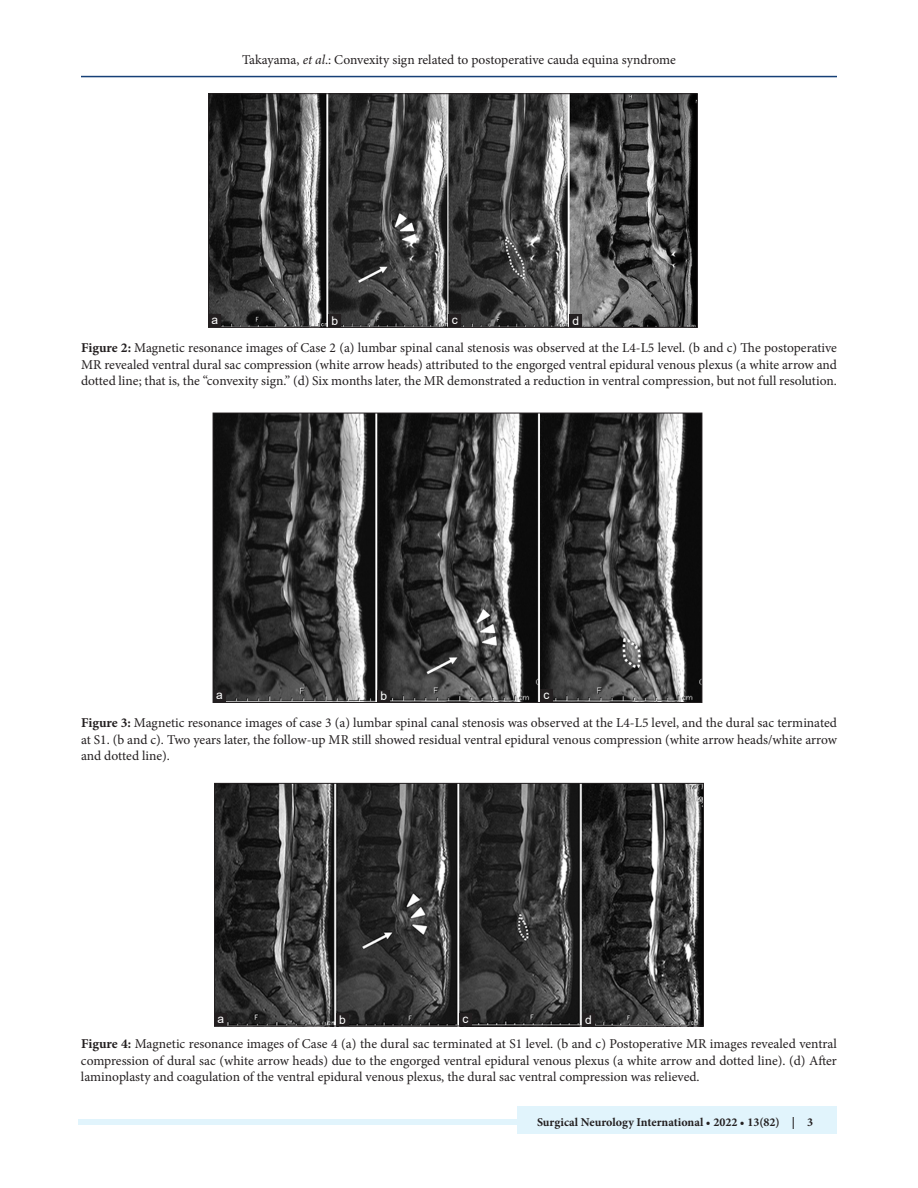
<style>
.page{position:relative;width:918px;height:1188px;background:#fff}
.page>*{position:absolute;margin:0;border:0;box-sizing:border-box;transform-origin:0 0}
.FGC{font:13.5px/16.5px "Minion Pro";letter-spacing:-.005em;color:#231f20;text-align:justify}
.t1{font:700 12px "Minion Pro";color:#231f20}
.LABEL{font:12px "Arial";color:#fff}
.s1{font-style:italic}
.s2{font-weight:700}
</style>
<div class="page">
<hr style="left:81px;top:76px;width:756px;height:1px;background:#164077">
<div style="left:78px;top:1119px;width:756px;height:6px;background:#e1f4fc"></div>
<div style="left:518px;top:1106px;width:319px;height:28px;background:#e1f4fc"></div>
<img style="left:216px;top:785px;width:486px;height:239px">
<div style="left:214px;top:783px;width:490px;height:243px;border:1px solid #231f20"></div>
<div style="left:582px;top:1013px;width:13px;height:13px;background:#231f20"></div>
<div style="left:459px;top:1013px;width:13px;height:13px;background:#231f20"></div>
<div style="left:336px;top:1013px;width:13px;height:13px;background:#231f20"></div>
<div style="left:215px;top:1013px;width:12px;height:13px;background:#231f20"></div>
<img style="left:210px;top:96px;width:486px;height:230px">
<div style="left:208px;top:94px;width:490px;height:234px;border:1px solid #231f20"></div>
<div style="left:570px;top:314px;width:12px;height:13px;background:#231f20"></div>
<div style="left:448px;top:314px;width:13px;height:13px;background:#231f20"></div>
<div style="left:329px;top:315px;width:12px;height:12px;background:#231f20"></div>
<div style="left:209px;top:315px;width:12px;height:12px;background:#231f20"></div>
<img style="left:215px;top:415px;width:485px;height:286px">
<div style="left:213px;top:413px;width:489px;height:290px;border:1px solid #231f20"></div>
<div style="left:540px;top:690px;width:13px;height:12px;background:#231f20"></div>
<div style="left:377px;top:690px;width:13px;height:12px;background:#231f20"></div>
<div style="left:213px;top:690px;width:13px;height:13px;background:#231f20"></div>
<p class="FGC" style="left:242px;top:51px;width:435px">Takayama, <span class="s1">et al</span>.: Convexity sign related to postoperative cauda equina syndrome</p>
<p class="LABEL" style="left:212px;top:312px;width:8px">a</p>
<p class="LABEL" style="left:332px;top:313px;width:8px">b</p>
<p class="LABEL" style="left:452px;top:312px;width:7px">c</p>
<p class="LABEL" style="left:573px;top:313px;width:8px">d</p>
<p class="FGC" style="left:81px;top:340px;width:758px"><span class="s2">Figure 2:</span> Magnetic resonance images of Case 2 (a) lumbar spinal canal stenosis was observed at the L4-L5 level. (b and c) The postoperative MR revealed ventral dural sac compression (white arrow heads) attributed to the engorged ventral epidural venous plexus (a white arrow and dotted line; that is, the “convexity sign.” (d) Six months later, the MR demonstrated a reduction in ventral compression, but not full resolution.</p>
<p class="LABEL" style="left:216px;top:687px;width:8px">a</p>
<p class="LABEL" style="left:380px;top:688px;width:8px">b</p>
<p class="LABEL" style="left:543px;top:687px;width:7px">c</p>
<p class="FGC" style="left:81px;top:715px;width:758px"><span class="s2">Figure 3:</span> Magnetic resonance images of case 3 (a) lumbar spinal canal stenosis was observed at the L4-L5 level, and the dural sac terminated at S1. (b and c). Two years later, the follow-up MR still showed residual ventral epidural venous compression (white arrow heads/white arrow and dotted line).</p>
<p class="LABEL" style="left:218px;top:1010px;width:8px">a</p>
<p class="LABEL" style="left:339px;top:1011px;width:8px">b</p>
<p class="LABEL" style="left:463px;top:1010px;width:7px">c</p>
<p class="LABEL" style="left:585px;top:1012px;width:8px">d</p>
<p class="FGC" style="left:81px;top:1036px;width:758px"><span class="s2">Figure 4:</span> Magnetic resonance images of Case 4 (a) the dural sac terminated at S1 level. (b and c) Postoperative MR images revealed ventral compression of dural sac (white arrow heads) due to the engorged ventral epidural venous plexus (a white arrow and dotted line). (d) After laminoplasty and coagulation of the ventral epidural venous plexus, the dural sac ventral compression was relieved.</p>
<p class="t1" style="left:537px;top:1113px;width:278px">Surgical Neurology International • 2022 • 13(82) | 3</p>
</div>
